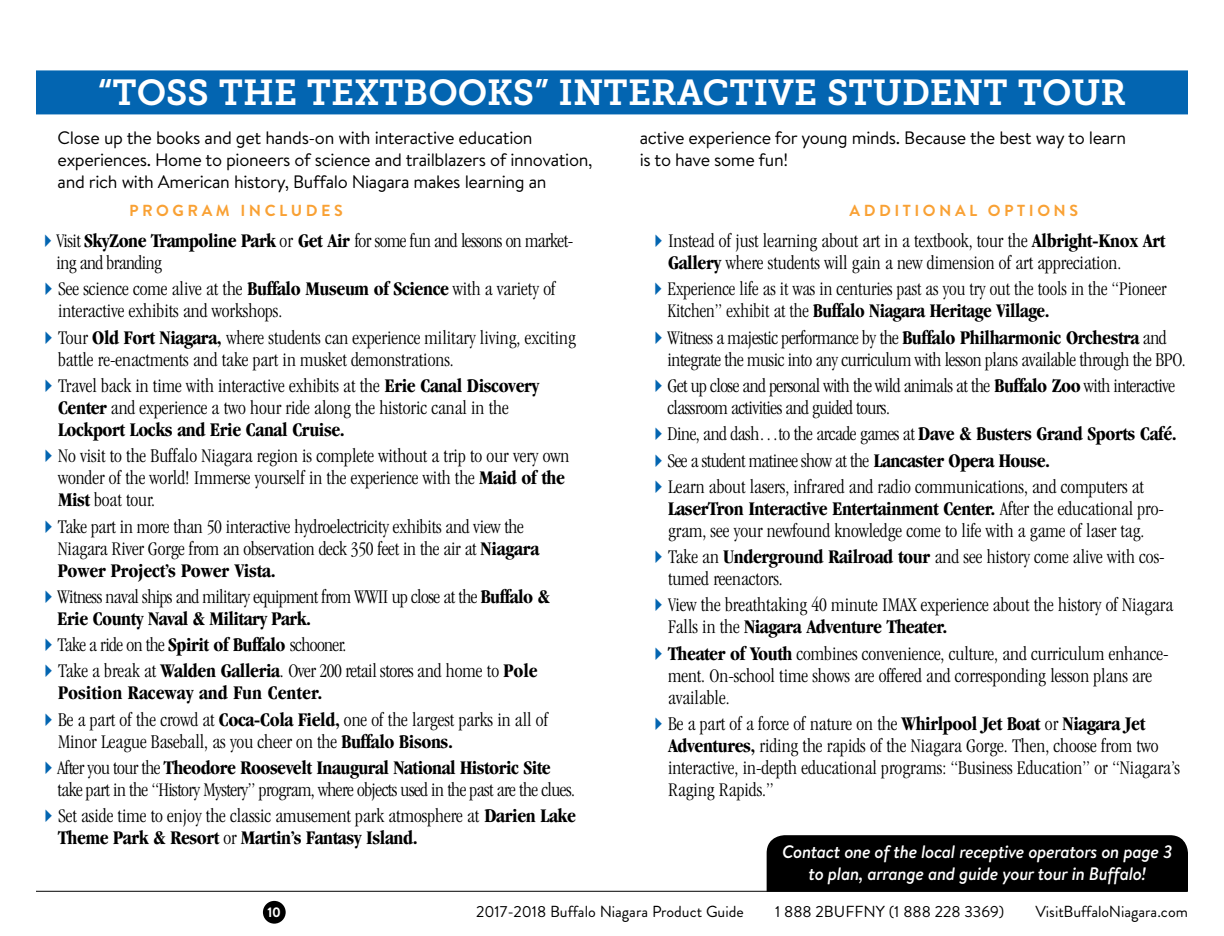
<style>
.page{position:relative;width:1224px;height:936px;background:#fff}
.page>*{position:absolute;margin:0;border:0;box-sizing:border-box;transform-origin:0 0}
.t1{font:36px "Museo Slab 700";color:#fff}
.t2{font:300 condensed 20px/22px "Garamond";color:#000}
.t3{font:300 condensed 20px/22px "Garamond";letter-spacing:-.025em;color:#000}
.t4{font:300 condensed 20px/22px "Garamond";letter-spacing:-.02em;color:#000}
.t5{font:700 condensed 20px/22px "Garamond";color:#000}
.t6{font:18px/22px "Brandon Text";letter-spacing:-.02em;color:#000}
.t7{font:italic 500 18px/22px "Brandon Text";letter-spacing:-.02em;color:#fff;text-align:center}
.t8{font:16px "Brandon Grotesque";color:#000}
.t9{font:700 16px "Brandon Grotesque";letter-spacing:.22em;color:#f9a134}
.t10{font:700 14px "Brandon Grotesque";color:#fff}
.s1{color:#0365b1}
.s2{font-weight:700}
.s3{font-weight:300}
</style>
<div class="page">
<div style="left:767px;top:835px;width:421px;height:57px;background:#000"></div>
<div style="left:263px;top:901px;width:23px;height:23px;background:#000;border-radius:50%"></div>
<hr style="left:36px;top:891px;width:1151px;height:1px;background:#000">
<div style="left:36px;top:70px;width:1152px;height:44px;background:#0365b1"></div>
<h1 class="t1" style="left:98px;top:72px;width:64px">“TOSS</h1>
<h1 class="t1" style="left:219px;top:72px;width:237px">THE TEXTBOOKS</h1>
<h1 class="t1" style="left:534px;top:72px;width:119px">” INTERA</h1>
<h1 class="t1" style="left:703px;top:72px;width:422px">CTIVE STUDENT TOUR</h1>
<p class="t6" style="left:58px;top:126px;width:536px">Close up the books and get hands-on with interactive education experiences. Home to pioneers of science and trailblazers of innovation, and rich with American history, Buffalo Niagara makes learning an</p>
<p class="t6" style="left:640px;top:126px;width:488px">active experience for young minds. Because the best way to learn is to have some fun!</p>
<p class="t9" style="left:129px;top:199px;width:9px">PR</p>
<p class="t9" style="left:156px;top:199px;width:188px">OGR AM INC LUD ES</p>
<p class="t3" style="left:57px;top:230px;width:518px;text-indent:-19px"><span class="s1">✔</span>Visit <span class="s2">SkyZone Trampoline Park</span> or <span class="s2">Get Air</span> for some fun and lessons on market&shy;ing and branding</p>
<p class="t2" style="left:58px;top:278px;width:499px;text-indent:-20px"><span class="s1">✔</span>See science come alive at the <span class="s2">Buffalo Museum of Science</span> with a variety of interactive exhibits and workshops.</p>
<p class="t2" style="left:58px;top:326px;width:519px;text-indent:-20px"><span class="s1">✔</span>Tour <span class="s2">Old Fort Niagara,</span> where students can experience military living, exciting battle re-enactments and take part in musket demonstrations.</p>
<p class="t2" style="left:58px;top:375px;width:483px;text-indent:-20px"><span class="s1">✔</span>Travel back in time with interactive exhibits at the <span class="s2">Erie Canal Discovery<br>Center</span> and experience a two hour ride along the historic canal in the<br><span class="s2">Lockport Locks and Erie Canal Cruise.</span></p>
<p class="t2" style="left:58px;top:445px;width:513px;text-indent:-20px"><span class="s1">✔</span>No visit to the Buffalo Niagara region is complete without a trip to our very own wonder of the world! Immerse yourself in the experience with the <span class="s2">Maid of the<br>Mist</span> boat tour.</p>
<p class="t2" style="left:58px;top:515px;width:483px;text-indent:-20px"><span class="s1">✔</span>Take part in more than 50 interactive hydroelectricity exhibits and view the<br>Niagara River Gorge from an observation deck 350 feet in the air at <span class="s2">Niagara<br>Power Project’s Power Vista.</span></p>
<p class="t3" style="left:58px;top:586px;width:494px;text-indent:-20px"><span class="s1">✔</span>Witness naval ships and military equipment from WWII up close at the <span class="s2">Buffalo &amp;<br>Erie County Naval &amp; Military Park.</span></p>
<p class="t3" style="left:38px;top:634px;width:310px"><span class="s1">✔</span>Take a ride on the <span class="s2">Spirit of Buffalo</span> schooner.</p>
<p class="t5" style="left:58px;top:660px;width:481px;text-indent:-20px"><span class="s1">✔</span><span class="s3">Take a break at</span> Walden Galleria<span class="s3">. Over 200 retail stores and home to</span> Pole<br>Position Raceway and Fun Center.</p>
<p class="t2" style="left:58px;top:709px;width:492px;text-indent:-20px"><span class="s1">✔</span>Be a part of the crowd at <span class="s2">Coca-Cola Field,</span> one of the largest parks in all of<br>Minor League Baseball, as you cheer on the <span class="s2">Buffalo Bisons.</span></p>
<p class="t3" style="left:58px;top:757px;width:519px;text-indent:-19px"><span class="s1">✔</span>After you tour the <span class="s2">Theodore Roosevelt Inaugural National Historic Site </span>take part in the “History Mystery” program, where objects used in the past are the clues.</p>
<p class="t2" style="left:58px;top:805px;width:519px;text-indent:-20px"><span class="s1">✔</span>Set aside time to enjoy the classic amusement park atmosphere at <span class="s2">Darien Lake<br>Theme Park &amp; Resort</span> or <span class="s2">Martin’s Fantasy Island.</span></p>
<p class="t9" style="left:850px;top:199px;width:88px">A DDITIONAL</p>
<p class="t9" style="left:988px;top:199px;width:64px">OP TIONS</p>
<p class="t2" style="left:668px;top:230px;width:499px;text-indent:-20px"><span class="s1">✔</span>Instead of just learning about art in a textbook, tour the <span class="s2">Albright-Knox Art<br>Gallery</span> where students will gain a new dimension of art appreciation.</p>
<p class="t2" style="left:667px;top:278px;width:501px;text-indent:-19px"><span class="s1">✔</span>Experience life as it was in centuries past as you try out the tools in the “Pioneer<br>Kitchen” exhibit at the <span class="s2">Buffalo Niagara Heritage Village.</span></p>
<p class="t4" style="left:668px;top:326px;width:520px;text-indent:-20px"><span class="s1">✔</span>Witness a majestic performance by the <span class="s2">Buffalo Philharmonic Orchestra</span> and integrate the music into any curriculum with lesson plans available through the BPO.</p>
<p class="t3" style="left:668px;top:375px;width:509px;text-indent:-20px"><span class="s1">✔</span>Get up close and personal with the wild animals at the <span class="s2">Buffalo Zoo</span> with interactive classroom activities and guided tours.</p>
<p class="t4" style="left:648px;top:423px;width:530px"><span class="s1">✔</span>Dine, and dash…to the arcade games at <span class="s2">Dave &amp; Busters Grand Sports Café.</span></p>
<p class="t3" style="left:648px;top:449px;width:404px"><span class="s1">✔</span>See a student matinee show at the <span class="s2">Lancaster Opera House.</span></p>
<p class="t2" style="left:668px;top:476px;width:498px;text-indent:-20px"><span class="s1">✔</span>Learn about lasers, infrared and radio communications, and computers at<br><span class="s2">LaserTron Interactive Entertainment Center.</span> After the educational pro&shy;gram, see your newfound knowledge come to life with a game of laser tag.</p>
<p class="t2" style="left:668px;top:546px;width:498px;text-indent:-20px"><span class="s1">✔</span>Take an <span class="s2">Underground Railroad tour</span> and see history come alive with cos&shy;tumed reenactors.</p>
<p class="t2" style="left:668px;top:594px;width:507px;text-indent:-20px"><span class="s1">✔</span>View the breathtaking 40 minute IMAX experience about the history of Niagara<br>Falls in the <span class="s2">Niagara Adventure Theater.</span></p>
<p class="t2" style="left:668px;top:643px;width:502px;text-indent:-20px"><span class="s1">✔</span><span class="s2">Theater of Youth</span> combines convenience, culture, and curriculum enhance&shy;ment. On-school time shows are offered and corresponding lesson plans are available.</p>
<p class="t2" style="left:668px;top:713px;width:513px;text-indent:-20px"><span class="s1">✔</span>Be a part of a force of nature on the <span class="s2">Whirlpool Jet Boat</span> or <span class="s2">Niagara Jet Adventures,</span> riding the rapids of the Niagara Gorge. Then, choose from two interactive, in-depth educational programs: “Business Education” or “Niagara’s Raging Rapids.”</p>
<p class="t7" style="left:782px;top:840px;width:392px">Contact one of the local receptive operators on page 3 to plan, arrange and guide your tour in Buffalo!</p>
<p class="t10" style="left:267px;top:902px;width:15px">10</p>
<p class="t8" style="left:476px;top:901px;width:269px">2017-2018 Buffalo Niagara Product Guide</p>
<p class="t8" style="left:775px;top:901px;width:231px">1 888 2BUFFNY (1 888 228 3369)</p>
<p class="t8" style="left:1035px;top:901px;width:154px">VisitBuffaloNiagara.com</p>
</div>
